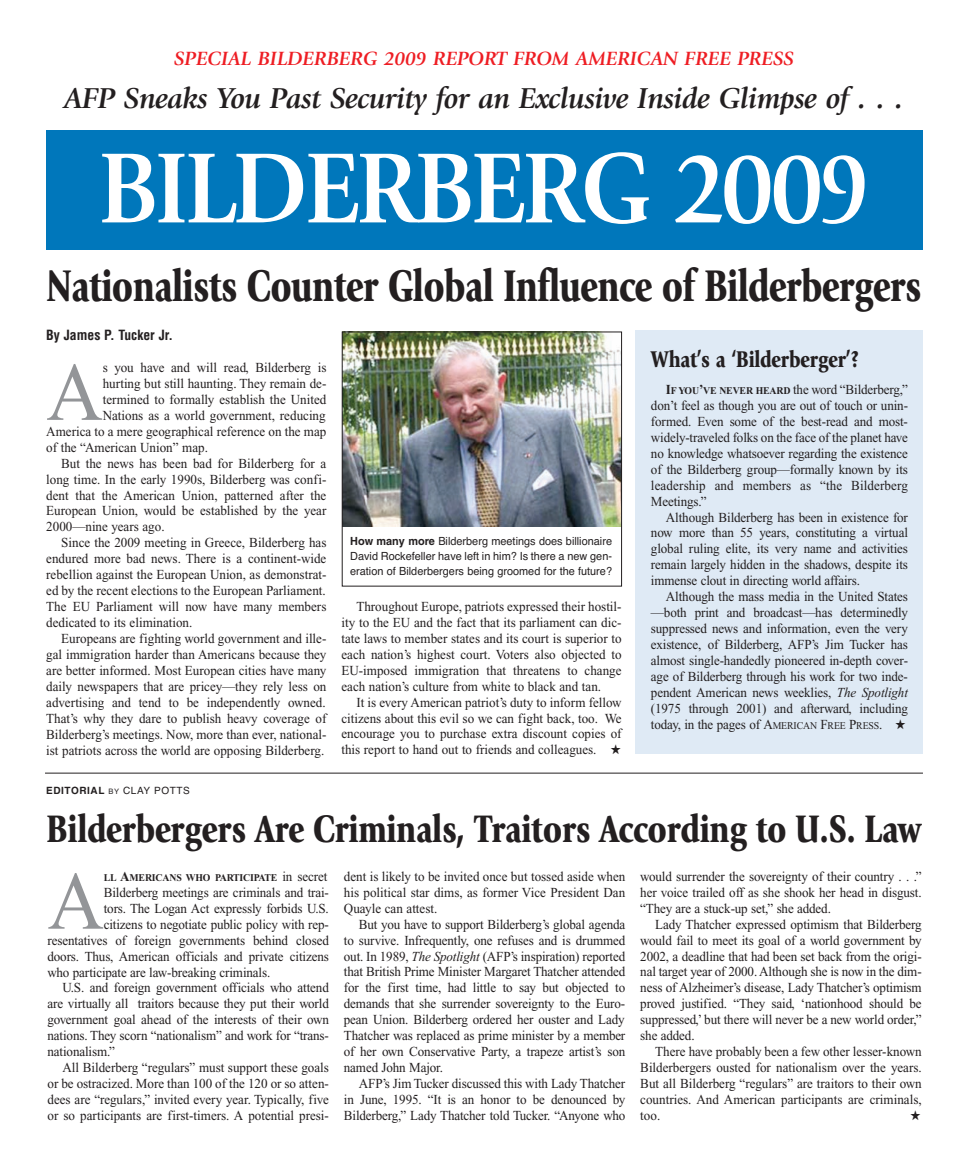
<style>
.page{position:relative;width:968px;height:1170px;background:#fff}
.page>*{position:absolute;margin:0;border:0;box-sizing:border-box;transform-origin:0 0}
.t1{font:700 104px "Giovanni";letter-spacing:-.04em;color:#fff;scale:.92 1}
.t2{font:82.62px "Times New Roman";color:#939598;scale:.95 1}
.t3{font:82.25px "Times New Roman";color:#939598;scale:.95 1}
.t4{font:900 46.25px "Giovanni";letter-spacing:-.015em;color:#231f20;scale:.76 1}
.t5{font:900 40px "Giovanni";letter-spacing:-.01em;color:#231f20;scale:.8 1}
.t6{font:italic 700 30px "Giovanni";letter-spacing:-.015em;color:#231f20}
.t7{font:900 23.75px "Giovanni";letter-spacing:-.01em;color:#231f20;scale:.8 1}
.t8{font:italic 700 20px "Giovanni";color:#ee1d23}
.t9{font:13.75px/15.9px "Times New Roman";color:#231f20;text-align:justify;scale:.95 1}
.t10{font:700 condensed 13.75px "Helvetica";color:#231f20}
.t11{font:11.25px/15px "Helvetica";color:#231f20;text-align:justify}
.t12{font:700 10.25px "Times New Roman";letter-spacing:-.015em;color:#231f20;scale:.95 1}
.t13{font:700 10px "Helvetica";letter-spacing:.055em;color:#231f20}
.s1{font-size:32.5px}
.s2{font-weight:700}
.s3{font-weight:700;font-size:10.25px}
.s4{font-style:italic}
.s5{font-size:10.25px}
.s6{font-weight:400;font-size:7.5px}
.s7{font-weight:400}
.s8{font-size:13.75px}
.s9{font-weight:400;font-size:13.75px}
</style>
<div class="page">
<div style="left:46px;top:130px;width:876px;height:119px;background:#07b"></div>
<div style="left:636px;top:330px;width:286px;height:423px;background:#dfeaf5"></div>
<hr style="left:45px;top:773px;width:877px;height:1px;background:#231f20">
<img style="left:344px;top:334px;width:276px;height:192px">
<div style="left:342px;top:332px;width:280px;height:254px;border:1px solid #231f20"></div>
<h3 class="t8" style="left:174px;top:51px;width:621px">SPECIAL BILDERBERG 2009 REPORT FROM AMERICAN FREE PRESS</h3>
<h3 class="t6" style="left:64px;top:87px;width:841px">AFP Sneaks You Past Security for an Exclusive Inside Glimpse of <span class="s1">. . .</span></h3>
<h1 class="t1" style="left:98px;top:148px;width:841px">BILDERBERG 2009</h1>
<h3 class="t4" style="left:47px;top:268px;width:1152px">Nationalists Counter Global Influence of Bilderbergers</h3>
<h3 class="t7" style="left:651px;top:350px;width:262px">What’s a ‘Bilderberger’?</h3>
<p class="t9" style="left:651px;top:383px;width:272px;text-indent:15px"><span class="s2">I</span><span class="s3">F YOU</span><span class="s2">’</span><span class="s3">VE NEVER HEARD</span> the word “Bilderberg,” don’t feel as though you are out of touch or unin&shy;formed. Even some of the best-read and most&shy;widely-traveled folks on the face of the planet have no knowledge whatsoever regarding the existence of the Bilderberg group—formally known by its leadership and members as “the Bilderberg Meetings.”</p>
<p class="t9" style="left:651px;top:510px;width:272px;text-indent:15px">Although Bilderberg has been in existence for now more than 55 years, constituting a virtual global ruling elite, its very name and activities remain largely hidden in the shadows, despite its immense clout in directing world affairs.</p>
<p class="t9" style="left:651px;top:590px;width:272px;text-indent:15px">Although the mass media in the United States —both print and broadcast—has determinedly suppressed news and information, even the very existence, of Bilderberg, AFP’s Jim Tucker has almost single-handedly pioneered in-depth cover&shy;age of Bilderberg through his work for two inde&shy;pendent American news weeklies, <span class="s4">The Spotlight </span>(1975 through 2001) and afterward, including today, in the pages of A<span class="s5">MERICAN</span> F<span class="s5">REE</span> P<span class="s5">RESS</span>. ★</p>
<p class="t10" style="left:46px;top:327px;width:128px">By James P. Tucker Jr.</p>
<h2 class="t2" style="left:46px;top:363px;width:61px">A</h2>
<p class="t9" style="left:103px;top:361px;width:237px">s you have and will read, Bilderberg is</p>
<p class="t9" style="left:103px;top:377px;width:237px">hurting but still haunting. They remain de-</p>
<p class="t9" style="left:103px;top:393px;width:237px">termined to formally establish the United</p>
<p class="t9" style="left:103px;top:409px;width:236px">Nations as a world government, reducing</p>
<p class="t9" style="left:46px;top:425px;width:296px">America to a mere geographical reference on the map</p>
<p class="t9" style="left:46px;top:441px;width:172px">of the “American Union” map.</p>
<p class="t9" style="left:61px;top:456px;width:280px">But the news has been bad for Bilderberg for a</p>
<p class="t9" style="left:46px;top:472px;width:296px">long time. In the early 1990s, Bilderberg was confi-</p>
<p class="t9" style="left:46px;top:488px;width:296px">dent that the American Union, patterned after the</p>
<p class="t9" style="left:46px;top:504px;width:296px">European Union, would be established by the year</p>
<p class="t9" style="left:46px;top:520px;width:126px">2000—nine years ago.</p>
<p class="t9" style="left:61px;top:536px;width:280px">Since the 2009 meeting in Greece, Bilderberg has</p>
<p class="t9" style="left:46px;top:552px;width:296px">endured more bad news. There is a continent-wide</p>
<p class="t9" style="left:46px;top:568px;width:296px">rebellion against the European Union, as demonstrat-</p>
<p class="t9" style="left:46px;top:584px;width:296px">ed by the recent elections to the European Parliament.</p>
<p class="t9" style="left:46px;top:600px;width:296px">The EU Parliament will now have many members</p>
<p class="t9" style="left:46px;top:616px;width:155px">dedicated to its elimination.</p>
<p class="t9" style="left:61px;top:632px;width:280px">Europeans are fighting world government and ille-</p>
<p class="t9" style="left:46px;top:648px;width:296px">gal immigration harder than Americans because they</p>
<p class="t9" style="left:46px;top:664px;width:296px">are better informed. Most European cities have many</p>
<p class="t9" style="left:46px;top:680px;width:296px">daily newspapers that are pricey—they rely less on</p>
<p class="t9" style="left:46px;top:695px;width:296px">advertising and tend to be independently owned.</p>
<p class="t9" style="left:46px;top:711px;width:296px">That’s why they dare to publish heavy coverage of</p>
<p class="t9" style="left:46px;top:727px;width:296px">Bilderberg’s meetings. Now, more than ever, national-</p>
<p class="t9" style="left:46px;top:743px;width:294px">ist patriots across the world are opposing Bilderberg.</p>
<p class="t11" style="left:350px;top:534px;width:263px"><span class="s2">How many more</span> Bilderberg meetings does billionaire David Rockefeller have left in him? Is there a new gen&shy;eration of Bilderbergers being groomed for the future?</p>
<p class="t9" style="left:341px;top:600px;width:296px;text-indent:15px">Throughout Europe, patriots expressed their hostil&shy;ity to the EU and the fact that its parliament can dic&shy;tate laws to member states and its court is superior to each nation’s highest court. Voters also objected to EU-imposed immigration that threatens to change each nation’s culture from white to black and tan.</p>
<p class="t9" style="left:341px;top:695px;width:296px;text-indent:15px">It is every American patriot’s duty to inform fellow citizens about this evil so we can fight back, too. We encourage you to purchase extra discount copies of this report to hand out to friends and colleagues. ★</p>
<p class="t13" style="left:46px;top:787px;width:145px">EDITORIAL <span class="s6">BY</span> <span class="s7">CLAY POTTS</span></p>
<h3 class="t5" style="left:47px;top:814px;width:1094px">Bilderbergers Are Criminals, Traitors According to U.S. Law</h3>
<h3 class="t3" style="left:48px;top:872px;width:61px">A</h3>
<p class="t12" style="left:104px;top:874px;width:237px">LL <span class="s8">A</span>MERICANS WHO PARTICIPATE <span class="s9">in secret</span></p>
<p class="t9" style="left:104px;top:886px;width:238px">Bilderberg meetings are criminals and trai-</p>
<p class="t9" style="left:104px;top:902px;width:238px">tors. The Logan Act expressly forbids U.S.</p>
<p class="t9" style="left:104px;top:917px;width:238px">citizens to negotiate public policy with rep-</p>
<p class="t9" style="left:47px;top:933px;width:298px">resentatives of foreign governments behind closed</p>
<p class="t9" style="left:47px;top:949px;width:298px">doors. Thus, American officials and private citizens</p>
<p class="t9" style="left:47px;top:965px;width:236px">who participate are law-breaking criminals.</p>
<p class="t9" style="left:62px;top:981px;width:282px">U.S. and foreign government officials who attend</p>
<p class="t9" style="left:47px;top:997px;width:298px">are virtually all traitors because they put their world</p>
<p class="t9" style="left:47px;top:1013px;width:298px">government goal ahead of the interests of their own</p>
<p class="t9" style="left:47px;top:1029px;width:298px">nations. They scorn “nationalism” and work for “trans-</p>
<p class="t9" style="left:47px;top:1045px;width:73px">nationalism.”</p>
<p class="t9" style="left:62px;top:1061px;width:282px">All Bilderberg “regulars” must support these goals</p>
<p class="t9" style="left:47px;top:1077px;width:298px">or be ostracized. More than 100 of the 120 or so atten-</p>
<p class="t9" style="left:47px;top:1093px;width:298px">dees are “regulars,” invited every year. Typically, five</p>
<p class="t9" style="left:47px;top:1109px;width:298px">or so participants are first-timers. A potential presi-</p>
<p class="t9" style="left:344px;top:870px;width:298px">dent is likely to be invited once but tossed aside when his political star dims, as former Vice President Dan Quayle can attest.</p>
<p class="t9" style="left:344px;top:917px;width:298px;text-indent:15px">But you have to support Bilderberg’s global agenda to survive. Infrequently, one refuses and is drummed out. In 1989, <span class="s4">The Spotlight</span> (AFP’s inspiration) reported that British Prime Minister Margaret Thatcher attended for the first time, had little to say but objected to demands that she surrender sovereignty to the Euro&shy;pean Union. Bilderberg ordered her ouster and Lady Thatcher was replaced as prime minister by a member of her own Conservative Party, a trapeze artist’s son named John Major.</p>
<p class="t9" style="left:344px;top:1077px;width:298px;text-indent:15px">AFP’s Jim Tucker discussed this with Lady Thatcher in June, 1995. “It is an honor to be denounced by Bilderberg,” Lady Thatcher told Tucker. “Anyone who</p>
<p class="t9" style="left:640px;top:870px;width:298px">would surrender the sovereignty of their country . . .” her voice trailed off as she shook her head in disgust. “They are a stuck-up set,” she added.</p>
<p class="t9" style="left:640px;top:917px;width:298px;text-indent:15px">Lady Thatcher expressed optimism that Bilderberg would fail to meet its goal of a world government by 2002, a deadline that had been set back from the origi&shy;nal target year of 2000. Although she is now in the dim&shy;ness of Alzheimer’s disease, Lady Thatcher’s optimism proved justified. “They said, ‘nationhood should be suppressed,’ but there will never be a new world order,” she added.</p>
<p class="t9" style="left:640px;top:1045px;width:298px;text-indent:15px">There have probably been a few other lesser-known Bilderbergers ousted for nationalism over the years.<br>But all Bilderberg “regulars” are traitors to their own countries. And American participants are criminals, too.</p>
</div>
